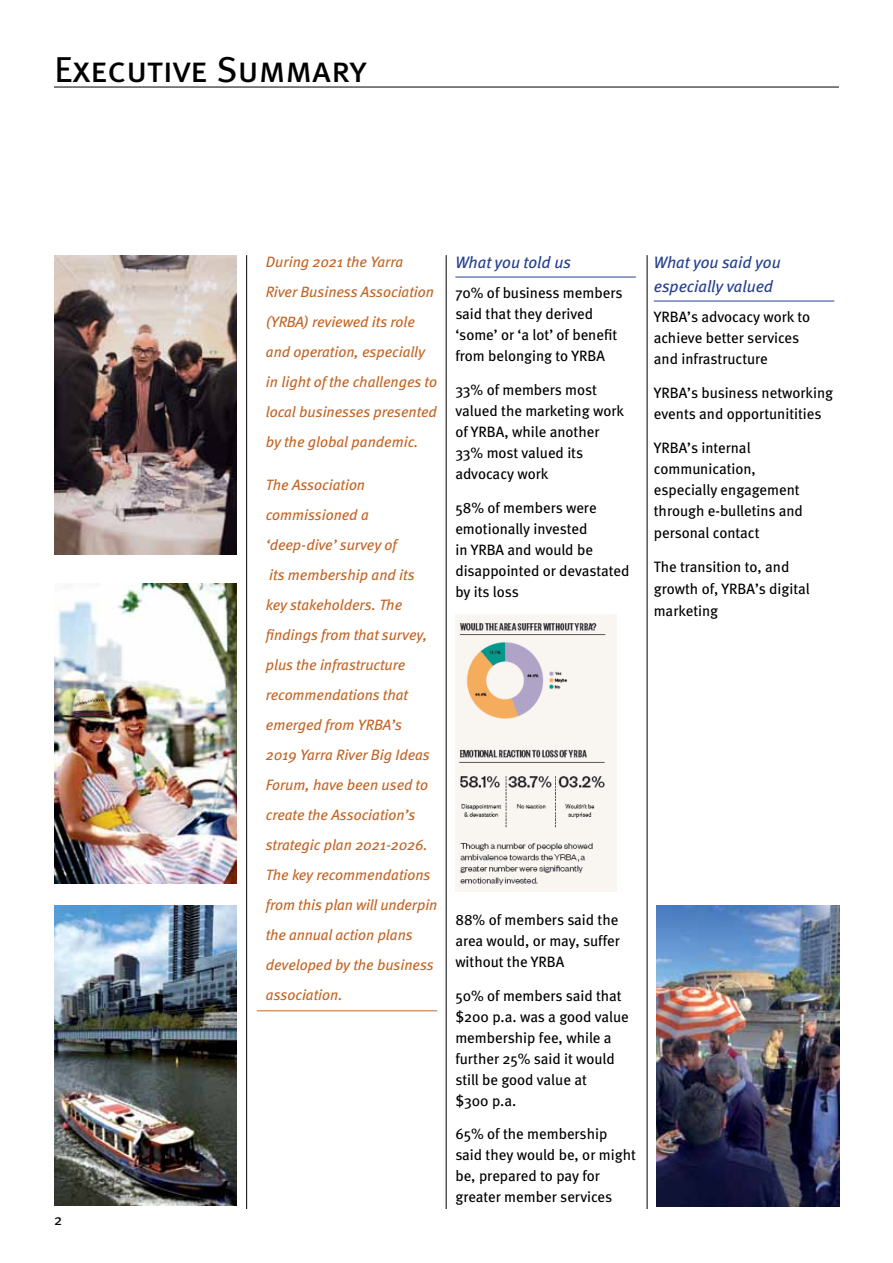
<style>
.page{position:relative;width:893px;height:1263px;background:#fff}
.page>*{position:absolute;margin:0;border:0;box-sizing:border-box;transform-origin:0 0}
.t1{font:36px "Meta Book Caps";letter-spacing:-.01em;color:#000}
.t2{font:italic 16.5px/24px "Meta";color:#25408f}
.t3{font:15px/21px "Meta";color:#000}
.t4{font:italic 15px/30px "Meta";color:#c26525}
</style>
<div class="page">
<hr style="left:246px;top:255px;width:1px;height:954px;background:#000">
<hr style="left:446px;top:255px;width:1px;height:954px;background:#000">
<hr style="left:647px;top:255px;width:1px;height:954px;background:#000">
<hr style="left:54px;top:87px;width:785px;height:1px;background:#000">
<hr style="left:257px;top:1010px;width:180px;height:1px;background:#c26525">
<hr style="left:455px;top:277px;width:181px;height:1px;background:#25408f">
<hr style="left:654px;top:301px;width:180px;height:1px;background:#25408f">
<img style="left:54px;top:255px;width:183px;height:300px">
<img style="left:54px;top:906px;width:183px;height:300px">
<img style="left:54px;top:584px;width:183px;height:299px">
<img style="left:657px;top:906px;width:183px;height:301px">
<img style="left:456px;top:614px;width:161px;height:278px">
<h1 class="t1" style="left:54px;top:49px;width:315px">Executive Summary</h1>
<p class="t3" style="left:54px;top:1209px;width:10px">2</p>
<p class="t4" style="left:266px;top:247px;width:173px">During 2021 the Yarra<br>River Business Association (YRBA) reviewed its role and operation, especially in light of the challenges to local businesses presented by the global pandemic.</p>
<p class="t4" style="left:266px;top:469px;width:173px">The Association commissioned a ‘deep-dive’ survey of<br>its membership and its<br>key stakeholders. The findings from that survey, plus the infrastructure recommendations that emerged from YRBA’s<br>2019 Yarra River Big Ideas<br>Forum, have been used to create the Association’s strategic plan 2021-2026.<br>The key recommendations from this plan will underpin the annual action plans developed by the business association.</p>
<p class="t2" style="left:455px;top:250px;width:117px">What you told us</p>
<p class="t3" style="left:455px;top:282px;width:169px">70% of business members said that they derived ‘some’ or ‘a lot’ of benefit from belonging to YRBA</p>
<p class="t3" style="left:455px;top:379px;width:170px">33% of members most valued the marketing work of YRBA, while another<br>33% most valued its advocacy work</p>
<p class="t3" style="left:455px;top:497px;width:176px">58% of members were emotionally invested<br>in YRBA and would be disappointed or devastated by its loss</p>
<p class="t2" style="left:654px;top:250px;width:128px">What you said you especially valued</p>
<p class="t3" style="left:654px;top:306px;width:158px">YRBA’s advocacy work to achieve better services and infrastructure</p>
<p class="t3" style="left:654px;top:382px;width:181px">YRBA’s business networking events and opportunitities</p>
<p class="t3" style="left:654px;top:437px;width:151px">YRBA’s internal communication, especially engagement through e-bulletins and personal contact</p>
<p class="t3" style="left:654px;top:556px;width:157px;line-height:21.8px">The transition to, and growth of, YRBA’s digital marketing</p>
<p class="t3" style="left:455px;top:909px;width:166px;text-align:justify">88% of members said the area would, or may, suffer without the YRBA</p>
<p class="t3" style="left:455px;top:984px;width:175px">50% of members said that $200 p.a. was a good value membership fee, while a further 25% said it would still be good value at<br>$300 p.a.</p>
<p class="t3" style="left:455px;top:1123px;width:182px">65% of the membership said they would be, or might be, prepared to pay for greater member services</p>
</div>
